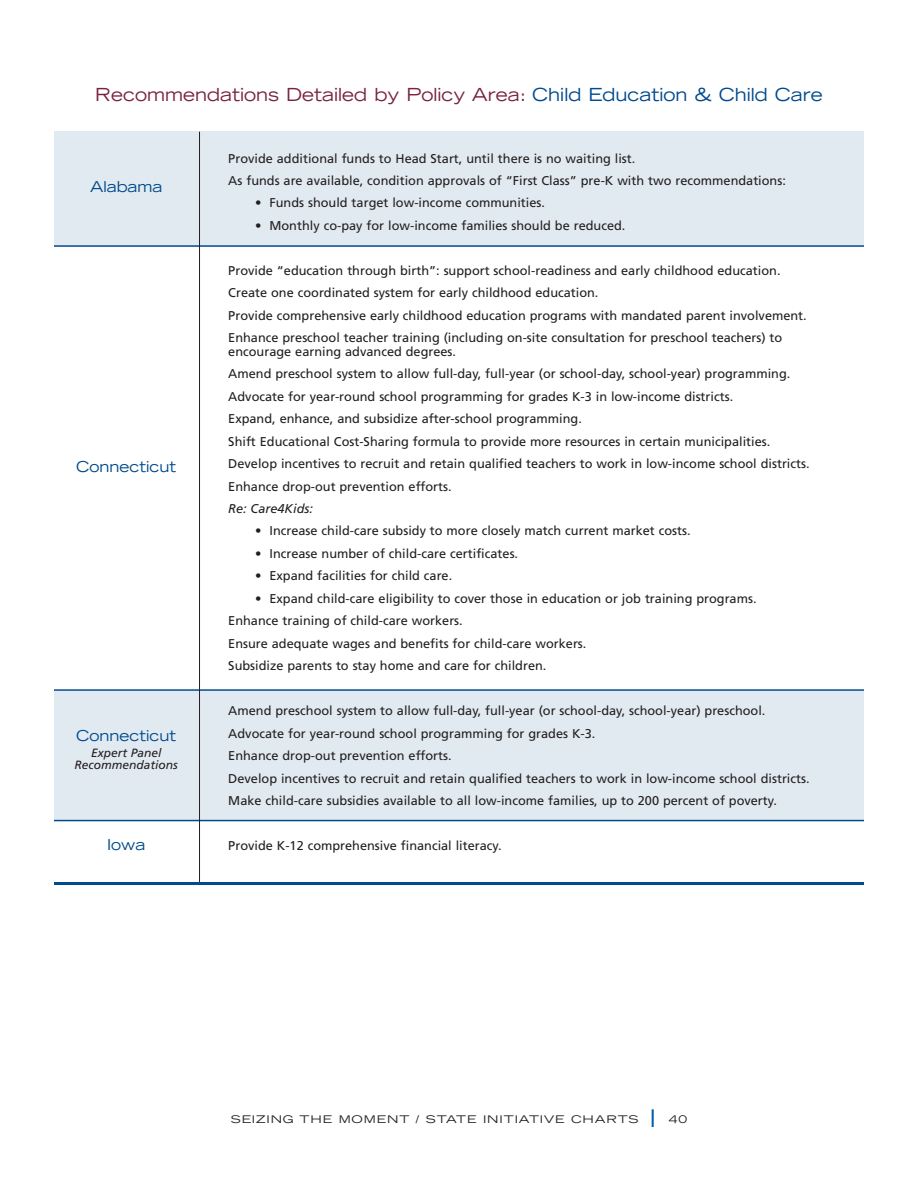
<style>
.page{position:relative;width:918px;height:1188px;background:#fff}
.page>*{position:absolute;margin:0;border:0;box-sizing:border-box;transform-origin:0 0}
.t1{font:expanded 18px "Trade Gothic LH";color:#79223f}
.t2{font:expanded 15px "Trade Gothic LH";color:#004a8d}
.t3{font:12.75px/22.5px "Frutiger";color:#231f20}
.t4{font:italic 12.75px "Frutiger";color:#231f20}
.t5{font:italic 12px/12px "Frutiger";color:#231f20;text-align:center}
.t6{font:expanded 10.5px "Trade Gothic LH";letter-spacing:.07em;color:#231f20;scale:1.15 1}
.s1{color:#004a8d}
</style>
<div class="page">
<div style="left:54px;top:692px;width:810px;height:129px;background:#e2eaf1"></div>
<div style="left:54px;top:131px;width:810px;height:115px;background:#e2eaf1"></div>
<hr style="left:54px;top:245px;width:810px;height:2px;background:#004a8d">
<hr style="left:54px;top:689px;width:810px;height:2px;background:#004a8d">
<hr style="left:54px;top:820px;width:810px;height:1px;background:#004a8d">
<hr style="left:199px;top:132px;width:1px;height:751px;background:#231f20">
<hr style="left:54px;top:882px;width:810px;height:3px;background:#004a8d">
<h1 class="t1" style="left:95px;top:88px;width:729px">Recommendations Detailed by Policy Area: <span class="s1">Child Education &amp; Child Care</span></h1>
<p class="t2" style="left:90px;top:181px;width:74px">Alabama</p>
<p class="t2" style="left:76px;top:461px;width:102px">Connecticut</p>
<p class="t2" style="left:76px;top:730px;width:102px">Connecticut</p>
<p class="t5" style="left:75px;top:748px;width:105px">Expert Panel<br>Recommendations</p>
<p class="t2" style="left:107px;top:840px;width:40px">Iowa</p>
<p class="t3" style="left:228px;top:148px;width:559px">Provide additional funds to Head Start, until there is no waiting list.<br>As funds are available, condition approvals of “First Class” pre-K with two recommendations:</p>
<p class="t3" style="left:255px;top:193px;width:291px">• Funds should target low-income communities.</p>
<p class="t3" style="left:255px;top:215px;width:372px">• Monthly co-pay for low-income families should be reduced.</p>
<p class="t3" style="left:228px;top:260px;width:580px">Provide “education through birth”: support school-readiness and early childhood education.<br>Create one coordinated system for early childhood education.<br>Provide comprehensive early childhood education programs with mandated parent involvement.<br>Enhance preschool teacher training (including on-site consultation for preschool teachers) to</p>
<p class="t3" style="left:228px;top:341px;width:583px">encourage earning advanced degrees.<br>Amend preschool system to allow full-day, full-year (or school-day, school-year) programming.<br>Advocate for year-round school programming for grades K-3 in low-income districts.<br>Expand, enhance, and subsidize after-school programming.<br>Shift Educational Cost-Sharing formula to provide more resources in certain municipalities.<br>Develop incentives to recruit and retain qualified teachers to work in low-income school districts.<br>Enhance drop-out prevention efforts.</p>
<p class="t4" style="left:228px;top:503px;width:86px">Re: Care4Kids:</p>
<p class="t3" style="left:255px;top:521px;width:437px">• Increase child-care subsidy to more closely match current market costs.</p>
<p class="t3" style="left:255px;top:543px;width:264px">• Increase number of child-care certificates.</p>
<p class="t3" style="left:255px;top:566px;width:198px">• Expand facilities for child care.</p>
<p class="t3" style="left:228px;top:588px;width:530px;text-indent:27px">• Expand child-care eligibility to cover those in education or job training programs.<br>Enhance training of child-care workers.<br>Ensure adequate wages and benefits for child-care workers.<br>Subsidize parents to stay home and care for children.</p>
<p class="t3" style="left:228px;top:700px;width:583px">Amend preschool system to allow full-day, full-year (or school-day, school-year) preschool.<br>Advocate for year-round school programming for grades K-3.<br>Enhance drop-out prevention efforts.<br>Develop incentives to recruit and retain qualified teachers to work in low-income school districts.<br>Make child-care subsidies available to all low-income families, up to 200 percent of poverty.</p>
<p class="t3" style="left:228px;top:835px;width:275px">Provide K-12 comprehensive financial literacy.</p>
<p class="t6" style="left:231px;top:1115px;width:356px">SEIZING THE MOMENT / STATE INITIATIVE CHARTS</p>
<p class="t6" style="left:669px;top:1115px;width:17px">40</p>
</div>
